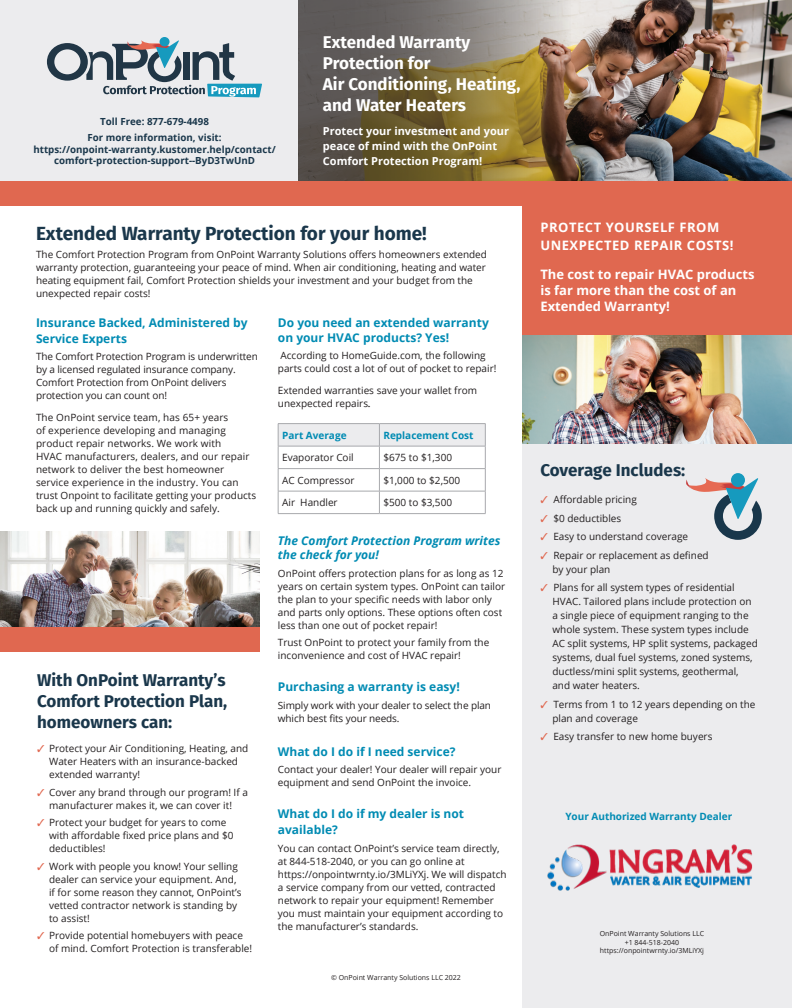
<style>
.page{position:relative;width:792px;height:1008px;background:#fff}
.page>*{position:absolute;margin:0;border:0;box-sizing:border-box;transform-origin:0 0}
.t1{font:700 19px "Fira Sans";color:#1a374b}
.t2{font:700 17px/21px "Fira Sans";color:#1a374b;text-align:justify}
.t3{font:700 17px "Fira Sans";color:#fff}
.inner_sub{font:700 13px/16px "Open Sans";color:#fff}
.inner_sub-2{font:700 13px/18px "Open Sans";letter-spacing:.04em;color:#fff}
.inner_sub-3{font:700 12px/15.6px "Open Sans";color:#008bb3}
.inner_sub-4{font:italic 700 12px/14.4px "Open Sans";color:#008bb3}
.t4{font:700 11px "Open Sans";color:#fff}
.t5{font:10px/13px "Open Sans";color:#231f20}
.t6{font:700 10px "Open Sans";color:#008bb3}
.t7{font:700 9.8px/11.7px "Open Sans";color:#1a374b;text-align:center}
.t8{font:7px "Open Sans";color:#231f20}
.s1{font-family:"Script MT Bold"}
.s2{color:#e06850}
</style>
<div class="page">
<div style="left:0;top:0;width:298px;height:194px;background:#ececee"></div>
<img style="left:571px;top:0;width:221px;height:181px">
<svg style="left:298px;top:0;width:273px;height:181px;background:#786b4d"></svg>
<svg style="left:47px;top:37px;width:215px;height:60px"></svg>
<div style="left:0;top:181px;width:792px;height:25px;background:#e06850"></div>
<hr style="left:278px;top:423px;width:101px;height:1px;background:#a8a9ad">
<hr style="left:379px;top:423px;width:107px;height:1px;background:#a8a9ad">
<svg style="left:278px;top:424px;width:208px;height:89px"></svg>
<hr style="left:278px;top:513px;width:101px;height:1px;background:#a8a9ad">
<hr style="left:379px;top:513px;width:107px;height:1px;background:#a8a9ad">
<div style="left:522px;top:188px;width:270px;height:180px;background:#e06850"></div>
<div style="left:522px;top:386px;width:270px;height:622px;background:#ececee"></div>
<svg style="left:686px;top:473px;width:76px;height:67px"></svg>
<img style="left:522px;top:336px;width:270px;height:108px">
<img style="left:0;top:532px;width:259px;height:95px">
<div style="left:0;top:627px;width:259px;height:25px;background:#e06850"></div>
<img style="left:547px;top:844px;width:206px;height:47px">
<p class="t7" style="left:100px;top:115px;width:110px">Toll Free: 877-679-4498</p>
<p class="t7" style="left:88px;top:131px;width:136px">For more information, visit:</p>
<p class="t7" style="left:33px;top:143px;width:244px">https://onpoint-warranty.kustomer.help/contact/ comfort-protection-support--ByD3TwUnD</p>
<p class="t3" style="left:323px;top:28px;width:149px">Extended Warranty</p>
<p class="t3" style="left:323px;top:49px;width:109px">Protection for</p>
<p class="t3" style="left:323px;top:70px;width:199px">Air Conditioning, Heating,</p>
<p class="t3" style="left:323px;top:91px;width:145px">and Water Heaters</p>
<p class="t4" style="left:323px;top:123px;width:188px">Protect your investment and your</p>
<p class="t4" style="left:323px;top:138px;width:176px">peace of mind with the OnPoint</p>
<p class="t4" style="left:323px;top:153px;width:161px">Comfort Protection Program!</p>
<p class="t1" style="left:36px;top:218px;width:392px">Extended Warranty Protection for your home!</p>
<p class="t5" style="left:36px;top:248px;width:453px">The Comfort Protection Program from OnPoint Warranty Solutions offers homeowners extended warranty protection, guaranteeing your peace of mind. When air conditioning, heating and water heating equipment fail, Comfort Protection shields your investment and your budget from the unexpected repair costs!</p>
<p class="inner_sub-3" style="left:278px;top:315px;width:212px;line-height:14.4px">Do you need an extended warranty on your HVAC products? Yes!</p>
<p class="t5" style="left:278px;top:349px;width:220px">According to HomeGuide.com, the following parts could cost a lot of out of pocket to repair!</p>
<p class="t5" style="left:278px;top:384px;width:201px">Extended warranties save your wallet from unexpected repairs<span class="s1">.</span></p>
<p class="inner_sub-3" style="left:36px;top:315px;width:213px">Insurance Backed, Administered by<br>Service Experts</p>
<p class="t5" style="left:36px;top:350px;width:223px">The Comfort Protection Program is underwritten by a licensed regulated insurance company.<br>Comfort Protection from OnPoint delivers protection you can count on!</p>
<p class="t5" style="left:36px;top:411px;width:222px">The OnPoint service team, has 65+ years<br>of experience developing and managing product repair networks. We work with<br>HVAC manufacturers, dealers, and our repair network to deliver the best homeowner service experience in the industry. You can trust Onpoint to facilitate getting your products back up and running quickly and safely.</p>
<p class="t6" style="left:282px;top:428px;width:66px">Part Average</p>
<p class="t6" style="left:383px;top:428px;width:92px">Replacement Cost</p>
<p class="t5" style="left:282px;top:451px;width:73px">Evaporator Coil</p>
<p class="t5" style="left:383px;top:451px;width:70px">$675 to $1,300</p>
<p class="t5" style="left:282px;top:473px;width:74px">AC Compressor</p>
<p class="t5" style="left:383px;top:473px;width:78px">$1,000 to $2,500</p>
<p class="t5" style="left:282px;top:496px;width:57px">Air Handler</p>
<p class="t5" style="left:383px;top:496px;width:70px">$500 to $3,500</p>
<p class="t2" style="left:37px;top:668px;width:192px">With OnPoint Warranty’s Comfort Protection Plan, homeowners can:</p>
<p class="t5" style="left:49px;top:742px;width:201px;text-indent:-12px"><span class="s2">✓</span> Protect your Air Conditioning, Heating, and<br>Water Heaters with an insurance-backed extended warranty!</p>
<p class="t5" style="left:37px;top:785px;width:212px;text-align:center"><span class="s2">✓</span> Cover any brand through our program! If a manufacturer makes it, we can cover it!</p>
<p class="t5" style="left:49px;top:816px;width:186px;text-indent:-12px"><span class="s2">✓</span> Protect your budget for years to come with affordable fixed price plans and $0 deductibles!</p>
<p class="t5" style="left:49px;top:859px;width:194px;text-indent:-12px"><span class="s2">✓</span> Work with people you know! Your selling dealer can service your equipment. And, if for some reason they cannot, OnPoint’s vetted contractor network is standing by to assist!</p>
<p class="t5" style="left:49px;top:929px;width:205px;text-indent:-12px"><span class="s2">✓</span> Provide potential homebuyers with peace of mind. Comfort Protection is transferable!</p>
<p class="inner_sub-4" style="left:278px;top:533px;width:224px">The Comfort Protection Program writes the check for you!</p>
<p class="t5" style="left:278px;top:566px;width:229px">OnPoint offers protection plans for as long as 12 years on certain system types. OnPoint can tailor the plan to your specific needs with labor only and parts only options. These options often cost less than one out of pocket repair!</p>
<p class="t5" style="left:278px;top:636px;width:213px">Trust OnPoint to protect your family from the inconvenience and cost of HVAC repair!</p>
<p class="inner_sub-3" style="left:278px;top:679px;width:183px">Purchasing a warranty is easy!</p>
<p class="t5" style="left:278px;top:699px;width:215px">Simply work with your dealer to select the plan which best fits your needs.</p>
<p class="inner_sub-3" style="left:278px;top:743px;width:179px">What do I do if I need service?</p>
<p class="t5" style="left:278px;top:763px;width:225px">Contact your dealer! Your dealer will repair your equipment and send OnPoint the invoice.</p>
<p class="inner_sub-3" style="left:278px;top:806px;width:188px">What do I do if my dealer is not available?</p>
<p class="t5" style="left:278px;top:841px;width:230px">You can contact OnPoint’s service team directly, at 844-518-2040, or you can go online at https://onpointwrnty.io/3MLiYXj. We will dispatch a service company from our vetted, contracted network to repair your equipment! Remember you must maintain your equipment according to the manufacturer’s standards.</p>
<p class="t8" style="left:331px;top:973px;width:131px">© OnPoint Warranty Solutions LLC 2022</p>
<p class="inner_sub-2" style="left:540px;top:218px;width:195px">PROTECT YOURSELF FROM<br>UNEXPECTED REPAIR COSTS!</p>
<p class="inner_sub" style="left:540px;top:266px;width:216px">The cost to repair HVAC products</p>
<p class="inner_sub" style="left:540px;top:282px;width:198px">is far more than the cost of an<br>Extended Warranty!</p>
<p class="t2" style="left:540px;top:458px;width:146px">Coverage Includes:</p>
<p class="t5" style="left:540px;top:493px;width:98px"><span class="s2">✓</span> Affordable pricing</p>
<p class="t5" style="left:540px;top:511px;width:82px"><span class="s2">✓</span> $0 deductibles</p>
<p class="t5" style="left:540px;top:530px;width:149px"><span class="s2">✓</span> Easy to understand coverage</p>
<p class="t5" style="left:540px;top:548px;width:170px"><span class="s2">✓</span> Repair or replacement as defined</p>
<p class="t5" style="left:552px;top:562px;width:60px">by your plan</p>
<p class="t5" style="left:552px;top:580px;width:207px;line-height:14px;text-indent:-12px"><span class="s2">✓</span> Plans for all system types of residential HVAC. Tailored plans include protection on a single piece of equipment ranging to the whole system. These system types include AC split systems, HP split systems, packaged systems, dual fuel systems, zoned systems, ductless/mini split systems, geothermal, and water heaters.</p>
<p class="t5" style="left:552px;top:697px;width:205px;line-height:14px;text-indent:-12px"><span class="s2">✓</span> Terms from 1 to 12 years depending on the plan and coverage</p>
<p class="t5" style="left:540px;top:730px;width:174px"><span class="s2">✓</span> Easy transfer to new home buyers</p>
<p class="t6" style="left:565px;top:809px;width:168px">Your Authorized Warranty Dealer</p>
<p class="t8" style="left:600px;top:929px;width:106px">OnPoint Warranty Solutions LLC</p>
<p class="t8" style="left:625px;top:937px;width:56px">+1 844-518-2040</p>
<p class="t8" style="left:600px;top:946px;width:105px">https://onpointwrnty.io/3MLiYXj</p>
</div>
